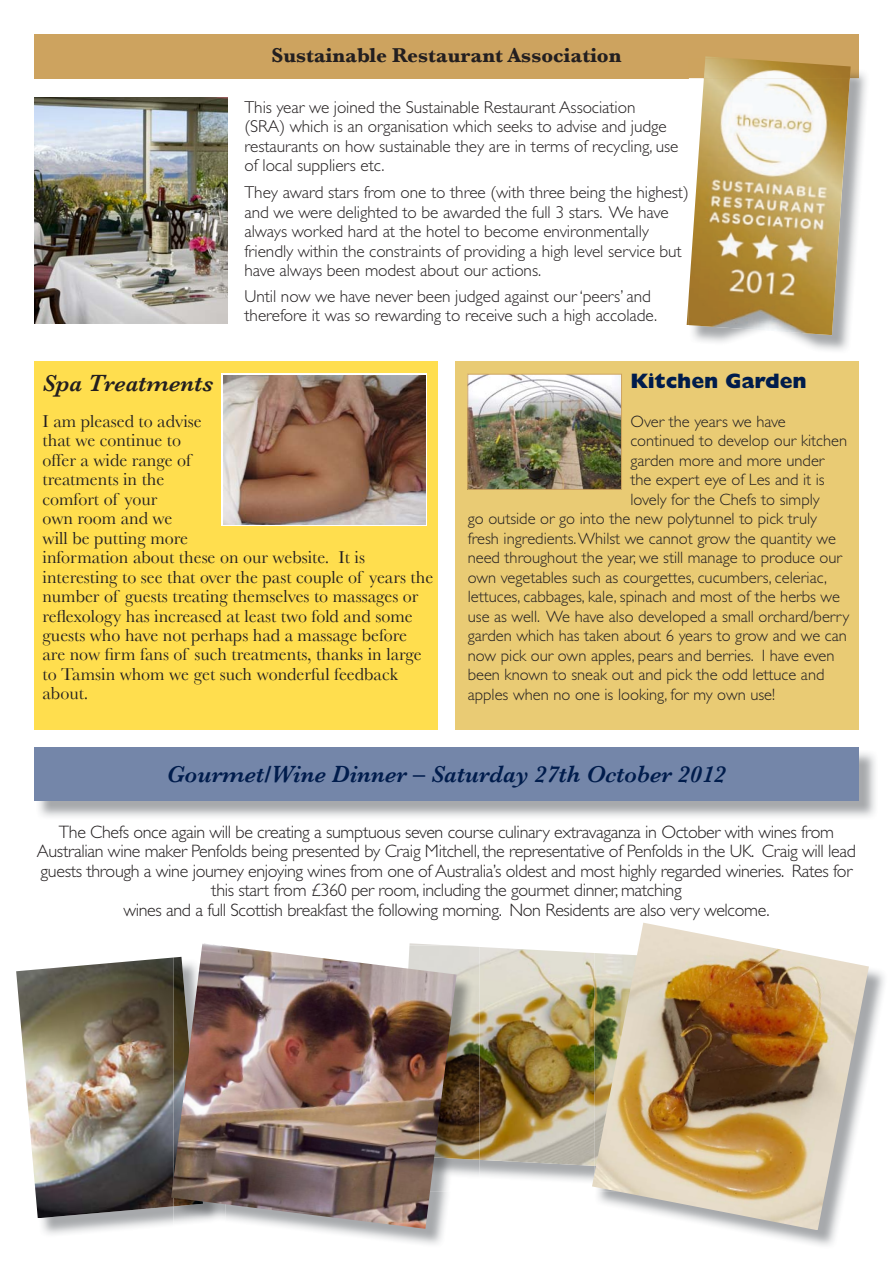
<style>
.page{position:relative;width:893px;height:1263px;background:#fff}
.page>*{position:absolute;margin:0;border:0;box-sizing:border-box;transform-origin:0 0}
.t1{font:italic 600 24px "Baskerville";color:#001c4c}
.t2{font:italic 600 24px "Baskerville";color:#231f20}
.t3{font:700 21px "Baskerville";color:#231f20}
.t4{font:800 21px "Gill Sans";letter-spacing:-.005em;color:#001c4c}
.t5{font:300 18px/19.5px "Gill Sans";letter-spacing:-.02em;color:#231f20;text-align:center}
.t6{font:18px/19.5px "Baskerville";color:#231f20}
.t7{font:300 17.25px/19.5px "Gill Sans";letter-spacing:-.005em;color:#231f20}
.t8{font:300 16.5px "Gill Sans";color:#231f20}
</style>
<div class="page">
<div style="left:455px;top:362px;width:404px;height:368px;background:#e9cb74"></div>
<img style="left:36px;top:753px;width:839px;height:64px">
<div style="left:34px;top:747px;width:825px;height:53px;background:#7486a9"></div>
<div style="left:34px;top:34px;width:825px;height:44px;background:#cda35f"></div>
<img style="left:41px;top:1218px;width:130px;height:16px">
<img style="left:16px;top:957px;width:155px;height:261px">
<img style="left:480px;top:947px;width:112px;height:219px">
<img style="left:693px;top:72px;width:173px;height:279px">
<img style="left:851px;top:72px;width:8px;height:6px">
<img style="left:705px;top:56px;width:11px;height:3px">
<img style="left:687px;top:293px;width:2px;height:32px">
<img style="left:689px;top:78px;width:161px;height:257px">
<img style="left:704px;top:59px;width:147px;height:19px">
<img style="left:34px;top:98px;width:193px;height:226px">
<img style="left:744px;top:969px;width:140px;height:277px">
<img style="left:592px;top:923px;width:277px;height:307px">
<img style="left:308px;top:1229px;width:135px;height:15px">
<img style="left:457px;top:1160px;width:23px;height:18px">
<img style="left:457px;top:945px;width:23px;height:215px">
<img style="left:171px;top:943px;width:286px;height:286px">
<div style="left:34px;top:362px;width:404px;height:368px;background:#ffde4e"></div>
<svg style="left:221px;top:374px;width:206px;height:152px"></svg>
<img style="left:223px;top:376px;width:202px;height:148px">
<img style="left:469px;top:376px;width:151px;height:112px">
<div style="left:467px;top:374px;width:155px;height:116px;border:1px solid #cda35f"></div>
<p class="t3" style="left:271px;top:43px;width:351px">Sustainable Restaurant Association</p>
<p class="t7" style="left:244px;top:97px;width:435px">This year we joined the Sustainable Restaurant Association (SRA) which is an organisation which seeks to advise and judge restaurants on how sustainable they are in terms of recycling, use of local suppliers etc.</p>
<p class="t7" style="left:244px;top:183px;width:446px">They award stars from one to three (with three being the highest) and we were delighted to be awarded the full 3 stars. We have always worked hard at the hotel to become environmentally friendly within the constraints of providing a high level service but have always been modest about our actions.</p>
<p class="t7" style="left:244px;top:286px;width:414px">Until now we have never been judged against our ‘peers’ and therefore it was so rewarding to receive such a high accolade.</p>
<h1 class="t2" style="left:43px;top:369px;width:172px">Spa Treatments</h1>
<p class="t6" style="left:43px;top:411px;width:392px">I am pleased to advise<br>that we continue to<br>offer a wide range of<br>treatments in the<br>comfort of your<br>own room and we<br>will be putting more<br>information about these on our website. It is interesting to see that over the past couple of years the number of guests treating themselves to massages or reflexology has increased at least two fold and some guests who have not perhaps had a massage before are now firm fans of such treatments, thanks in large to Tamsin whom we get such wonderful feedback about.</p>
<p class="t4" style="left:630px;top:368px;width:178px">Kitchen Garden</p>
<p class="t8" style="left:630px;top:412px;width:157px">Over the years we have</p>
<p class="t8" style="left:630px;top:432px;width:218px">continued to develop our kitchen</p>
<p class="t8" style="left:630px;top:451px;width:195px">garden more and more under</p>
<p class="t8" style="left:630px;top:471px;width:196px">the expert eye of Les and it is</p>
<p class="t8" style="left:630px;top:490px;width:191px">lovely for the Chefs to simply</p>
<p class="t8" style="left:468px;top:510px;width:351px">go outside or go into the new polytunnel to pick truly</p>
<p class="t8" style="left:468px;top:529px;width:370px">fresh ingredients. Whilst we cannot grow the quantity we</p>
<p class="t8" style="left:468px;top:549px;width:376px">need throughout the year, we still manage to produce our</p>
<p class="t8" style="left:468px;top:568px;width:361px">own vegetables such as courgettes, cucumbers, celeriac,</p>
<p class="t8" style="left:468px;top:588px;width:374px">lettuces, cabbages, kale, spinach and most of the herbs we</p>
<p class="t8" style="left:468px;top:607px;width:383px">use as well. We have also developed a small orchard/berry</p>
<p class="t8" style="left:468px;top:627px;width:381px">garden which has taken about 6 years to grow and we can</p>
<p class="t8" style="left:468px;top:646px;width:368px">now pick our own apples, pears and berries. I have even</p>
<p class="t8" style="left:468px;top:666px;width:358px">been known to sneak out and pick the odd lettuce and</p>
<p class="t8" style="left:468px;top:685px;width:309px">apples when no one is looking, for my own use!</p>
<h1 class="t1" style="left:167px;top:760px;width:561px">Gourmet/Wine Dinner – Saturday 27th October 2012</h1>
<p class="t5" style="left:37px;top:822px;width:821px">The Chefs once again will be creating a sumptuous seven course culinary extravaganza in October with wines from Australian wine maker Penfolds being presented by Craig Mitchell, the representative of Penfolds in the UK. Craig will lead guests through a wine journey enjoying wines from one of Australia’s oldest and most highly regarded wineries. Rates for this start from £360 per room, including the gourmet dinner, matching<br>wines and a full Scottish breakfast the following morning. Non Residents are also very welcome.</p>
</div>
